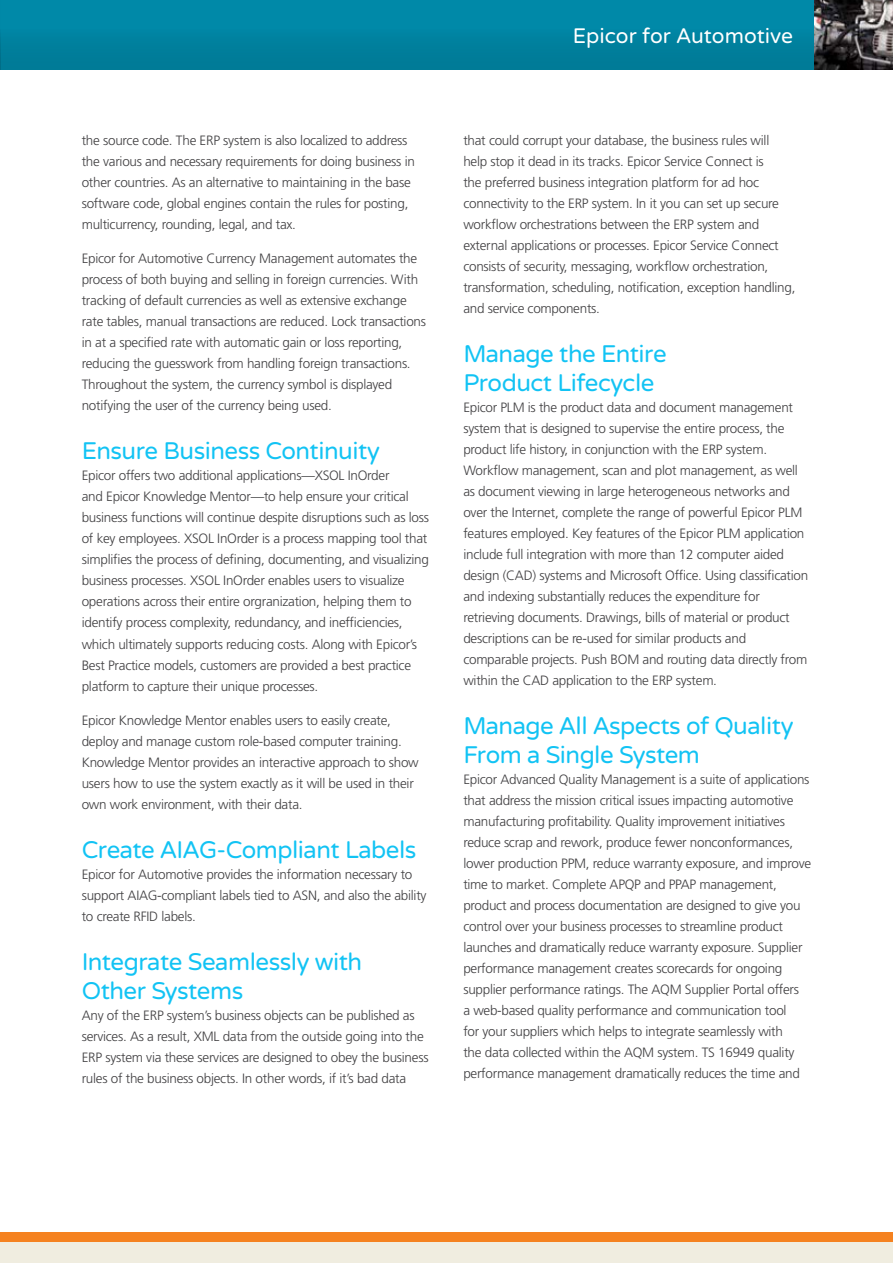
<style>
.page{position:relative;width:893px;height:1263px;background:#fff}
.page>*{position:absolute;margin:0;border:0;box-sizing:border-box;transform-origin:0 0}
.Body_Heading{font:24px/28.8px "Varela Round";letter-spacing:-.02em;color:#12c3f4}
.t1{font:21px "Varela Round";color:#fff}
.Body_Copy{font:300 13.5px/21px "Frutiger LT Std";letter-spacing:-.02em;color:#414042}
</style>
<div class="page">
<div style="left:0;top:1232px;width:893px;height:10px;background:#f58220"></div>
<div style="left:0;top:1242px;width:893px;height:21px;background:#f0ede0"></div>
<div style="left:0;top:0;width:893px;height:70px;background:#0084a2"></div>
<img style="left:814px;top:0;width:79px;height:69px">
<p class="Body_Copy" style="left:82px;top:130px;width:335px">the source code. The ERP system is also localized to address the various and necessary requirements for doing business in other countries. As an alternative to maintaining in the base software code, global engines contain the rules for posting, multicurrency, rounding, legal, and tax.</p>
<p class="Body_Copy" style="left:82px;top:248px;width:346px">Epicor for Automotive Currency Management automates the process of both buying and selling in foreign currencies. With tracking of default currencies as well as extensive exchange rate tables, manual transactions are reduced. Lock transactions in at a specified rate with automatic gain or loss reporting, reducing the guesswork from handling foreign transactions.<br>Throughout the system, the currency symbol is displayed notifying the user of the currency being used.</p>
<p class="Body_Heading" style="left:82px;top:437px;width:300px">Ensure Business Continuity</p>
<p class="Body_Copy" style="left:82px;top:465px;width:349px">Epicor offers two additional applications—XSOL InOrder<br>and Epicor Knowledge Mentor—to help ensure your critical business functions will continue despite disruptions such as loss of key employees. XSOL InOrder is a process mapping tool that simplifies the process of defining, documenting, and visualizing business processes. XSOL InOrder enables users to visualize operations across their entire orgranization, helping them to identify process complexity, redundancy, and inefficiencies, which ultimately supports reducing costs. Along with Epicor’s Best Practice models, customers are provided a best practice platform to capture their unique processes.</p>
<p class="Body_Copy" style="left:82px;top:710px;width:338px">Epicor Knowledge Mentor enables users to easily create, deploy and manage custom role-based computer training.<br>Knowledge Mentor provides an interactive approach to show users how to use the system exactly as it will be used in their own work environment, with their data.</p>
<p class="Body_Heading" style="left:82px;top:836px;width:336px">Create AIAG-Compliant Labels</p>
<p class="Body_Copy" style="left:82px;top:864px;width:346px">Epicor for Automotive provides the information necessary to support AIAG-compliant labels tied to ASN, and also the ability to create RFID labels.</p>
<p class="Body_Heading" style="left:82px;top:948px;width:282px">Integrate Seamlessly with<br>Other Systems</p>
<p class="Body_Copy" style="left:82px;top:1005px;width:348px">Any of the ERP system’s business objects can be published as services. As a result, XML data from the outside going into the ERP system via these services are designed to obey the business rules of the business objects. In other words, if it’s bad data</p>
<h2 class="t1" style="left:573px;top:24px;width:222px">Epicor for Automotive</h2>
<p class="Body_Copy" style="left:463px;top:130px;width:334px">that could corrupt your database, the business rules will help stop it dead in its tracks. Epicor Service Connect is<br>the preferred business integration platform for ad hoc connectivity to the ERP system. In it you can set up secure workflow orchestrations between the ERP system and external applications or processes. Epicor Service Connect consists of security, messaging, workflow orchestration, transformation, scheduling, notification, exception handling, and service components.</p>
<p class="Body_Heading" style="left:463px;top:340px;width:205px">Manage the Entire<br>Product Lifecycle</p>
<p class="Body_Copy" style="left:463px;top:397px;width:346px">Epicor PLM is the product data and document management system that is designed to supervise the entire process, the product life history, in conjunction with the ERP system.<br>Workflow management, scan and plot management, as well as document viewing in large heterogeneous networks and over the Internet, complete the range of powerful Epicor PLM features employed. Key features of the Epicor PLM application include full integration with more than 12 computer aided design (CAD) systems and Microsoft Office. Using classification and indexing substantially reduces the expenditure for retrieving documents. Drawings, bills of material or product descriptions can be re-used for similar products and comparable projects. Push BOM and routing data directly from within the CAD application to the ERP system.</p>
<p class="Body_Heading" style="left:463px;top:712px;width:332px">Manage All Aspects of Quality<br>From a Single System</p>
<p class="Body_Copy" style="left:463px;top:769px;width:349px">Epicor Advanced Quality Management is a suite of applications that address the mission critical issues impacting automotive manufacturing profitability. Quality improvement initiatives reduce scrap and rework, produce fewer nonconformances, lower production PPM, reduce warranty exposure, and improve time to market. Complete APQP and PPAP management, product and process documentation are designed to give you control over your business processes to streamline product launches and dramatically reduce warranty exposure. Supplier performance management creates scorecards for ongoing supplier performance ratings. The AQM Supplier Portal offers<br>a web-based quality performance and communication tool<br>for your suppliers which helps to integrate seamlessly with<br>the data collected within the AQM system. TS 16949 quality performance management dramatically reduces the time and</p>
</div>
